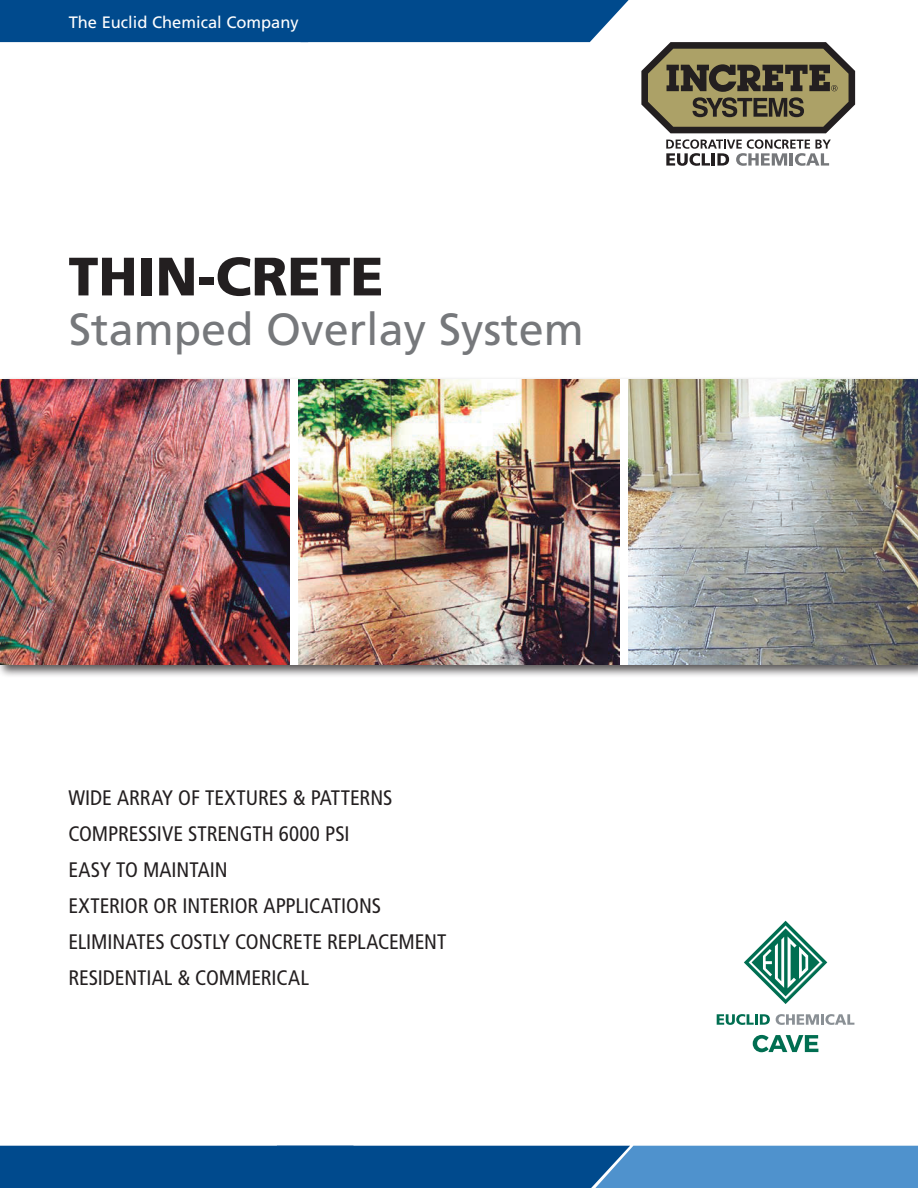
<style>
.page{position:relative;width:918px;height:1188px;background:#fff}
.page>*{position:absolute;margin:0;border:0;box-sizing:border-box;transform-origin:0 0}
.t1{font:900 54px "Frutiger LT Std";color:#231f20}
.t2{font:45px "Frutiger LT Std";color:#76787b}
.t3{font:condensed 21px/36px "Frutiger LT Std";letter-spacing:-.005em;color:#231f20}
.t4{font:16.5px "Frutiger LT Std";color:#fff}
</style>
<div class="page">
<div style="left:0;top:0;width:629px;height:42px;background:#004a8d"></div>
<svg style="left:0;top:1146px;width:918px;height:42px;background:#1a62a2"></svg>
<div style="left:0;top:376px;width:918px;height:302px;background:#231f20;opacity:.75"></div>
<hr style="left:290px;top:380px;width:4px;height:285px;background:#fff">
<svg style="left:626px;top:380px;width:3px;height:285px"></svg>
<img style="left:0;top:380px;width:289px;height:285px">
<img style="left:629px;top:380px;width:289px;height:285px">
<img style="left:299px;top:380px;width:320px;height:285px">
<svg style="left:641px;top:42px;width:214px;height:91px;background:#7f7759"></svg>
<svg style="left:666px;top:139px;width:165px;height:27px"></svg>
<svg style="left:753px;top:1035px;width:65px;height:17px"></svg>
<svg style="left:744px;top:921px;width:83px;height:83px"></svg>
<svg style="left:717px;top:1014px;width:53px;height:11px"></svg>
<svg style="left:776px;top:1014px;width:78px;height:11px"></svg>
<p class="t4" style="left:69px;top:13px;width:232px">The Euclid Chemical Company</p>
<h1 class="t1" style="left:68px;top:244px;width:317px">THIN-CRETE</h1>
<h2 class="t2" style="left:69px;top:303px;width:517px">Stamped Overlay System</h2>
<p class="t3" style="left:68px;top:780px;width:380px">WIDE ARRAY OF TEXTURES &amp; PATTERNS<br>COMPRESSIVE STRENGTH 6000 PSI<br>EASY TO MAINTAIN<br>EXTERIOR OR INTERIOR APPLICATIONS<br>ELIMINATES COSTLY CONCRETE REPLACEMENT<br>RESIDENTIAL &amp; COMMERICAL</p>
</div>
